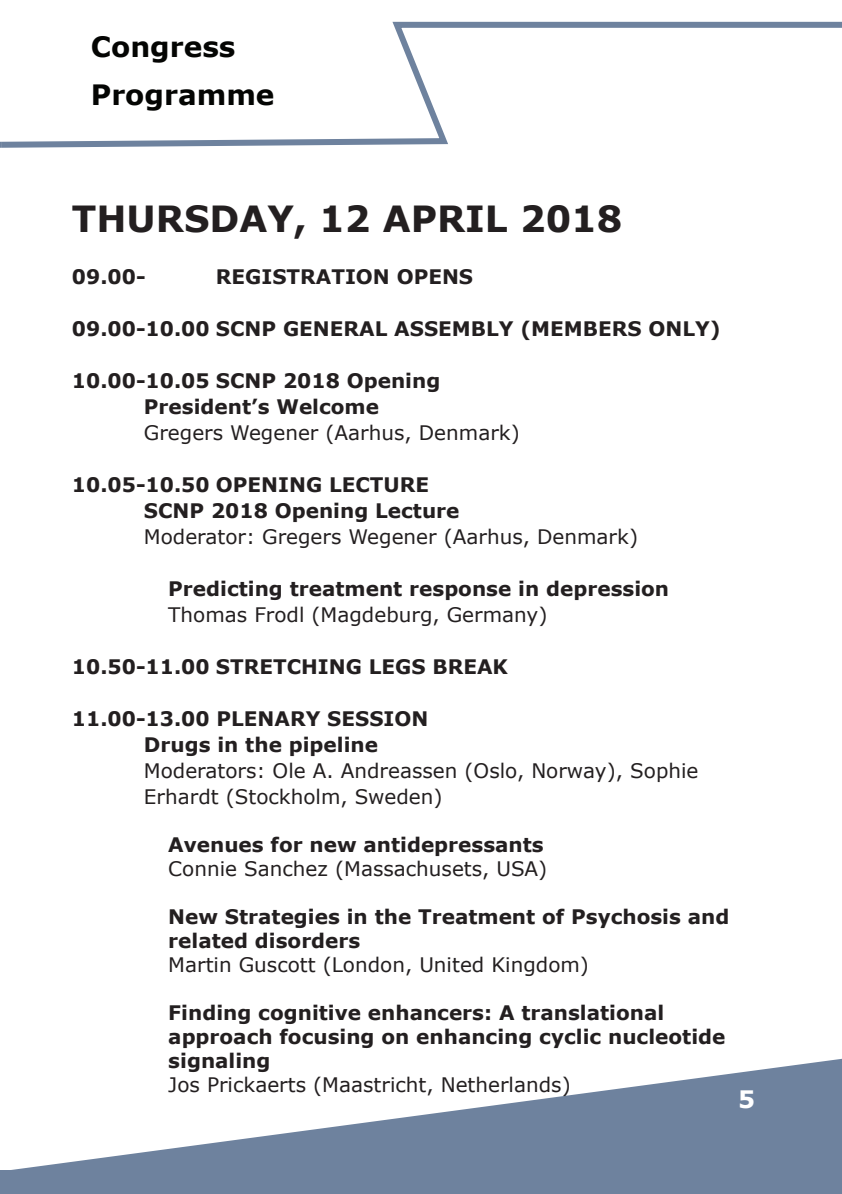
<style>
.page{position:relative;width:842px;height:1194px;background:#fff}
.page>*{position:absolute;margin:0;border:0;box-sizing:border-box;transform-origin:0 0}
.Verdana_10_fed{font:700 36px "Verdana";color:#231f20}
.sidehoved{font:700 28px "Verdana";color:#040503}
.t1{font:700 24px "Verdana";color:#fff}
.Verdana_10_fed-2{font:700 20px/24px "Verdana";color:#231f20}
.Verdana_10_fed-3{font:20px/26px "Verdana";color:#231f20}
.Brødtekst_verdana_10{font:20px "Verdana";color:#231f20}
</style>
<div class="page">
<svg style="left:19px;top:1058px;width:823px;height:111px"></svg>
<svg style="left:0;top:21px;width:842px;height:127px"></svg>
<div style="left:0;top:1169px;width:842px;height:24px;background:#6e829e"></div>
<p class="sidehoved" style="left:91px;top:27px;width:146px">Congress</p>
<p class="sidehoved" style="left:91px;top:75px;width:185px">Programme</p>
<p class="Verdana_10_fed" style="left:72px;top:193px;width:552px">THURSDAY, 12 APRIL 2018</p>
<p class="Verdana_10_fed-2" style="left:72px;top:264px;width:75px">09.00-</p>
<p class="Verdana_10_fed-2" style="left:216px;top:264px;width:259px">REGISTRATION OPENS</p>
<p class="Verdana_10_fed-2" style="left:72px;top:316px;width:650px">09.00-10.00 SCNP GENERAL ASSEMBLY (MEMBERS ONLY)</p>
<p class="Verdana_10_fed-2" style="left:72px;top:368px;width:370px">10.00-10.05 SCNP 2018 Opening</p>
<p class="Verdana_10_fed-2" style="left:144px;top:394px;width:237px">President’s Welcome</p>
<p class="Verdana_10_fed-3" style="left:144px;top:419px;width:377px">Gregers Wegener (Aarhus, Denmark)</p>
<p class="Verdana_10_fed-2" style="left:72px;top:472px;width:359px">10.05-10.50 OPENING LECTURE</p>
<p class="Verdana_10_fed-2" style="left:144px;top:498px;width:317px">SCNP 2018 Opening Lecture</p>
<p class="Verdana_10_fed-3" style="left:144px;top:523px;width:496px">Moderator: Gregers Wegener (Aarhus, Denmark)</p>
<p class="Verdana_10_fed-2" style="left:168px;top:576px;width:502px">Predicting treatment response in depression</p>
<p class="Verdana_10_fed-3" style="left:168px;top:601px;width:381px">Thomas Frodl (Magdeburg, Germany)</p>
<p class="Verdana_10_fed-2" style="left:72px;top:654px;width:438px">10.50-11.00 STRETCHING LEGS BREAK</p>
<p class="Verdana_10_fed-2" style="left:72px;top:706px;width:358px">11.00-13.00 PLENARY SESSION</p>
<p class="Verdana_10_fed-2" style="left:144px;top:732px;width:236px">Drugs in the pipeline</p>
<p class="Verdana_10_fed-3" style="left:144px;top:757px;width:556px">Moderators: Ole A. Andreassen (Oslo, Norway), Sophie<br>Erhardt (Stockholm, Sweden)</p>
<p class="Verdana_10_fed-2" style="left:168px;top:832px;width:377px">Avenues for new antidepressants</p>
<p class="Brødtekst_verdana_10" style="left:168px;top:854px;width:381px">Connie Sanchez (Massachusets, USA)</p>
<p class="Verdana_10_fed-2" style="left:168px;top:904px;width:563px">New Strategies in the Treatment of Psychosis and related disorders</p>
<p class="Verdana_10_fed-3" style="left:168px;top:951px;width:422px">Martin Guscott (London, United Kingdom)</p>
<p class="Verdana_10_fed-2" style="left:168px;top:1000px;width:559px">Finding cognitive enhancers: A translational approach focusing on enhancing cyclic nucleotide signaling</p>
<p class="Verdana_10_fed-3" style="left:168px;top:1071px;width:404px">Jos Prickaerts (Maastricht, Netherlands)</p>
<p class="t1" style="left:738px;top:1081px;width:19px">5</p>
</div>
